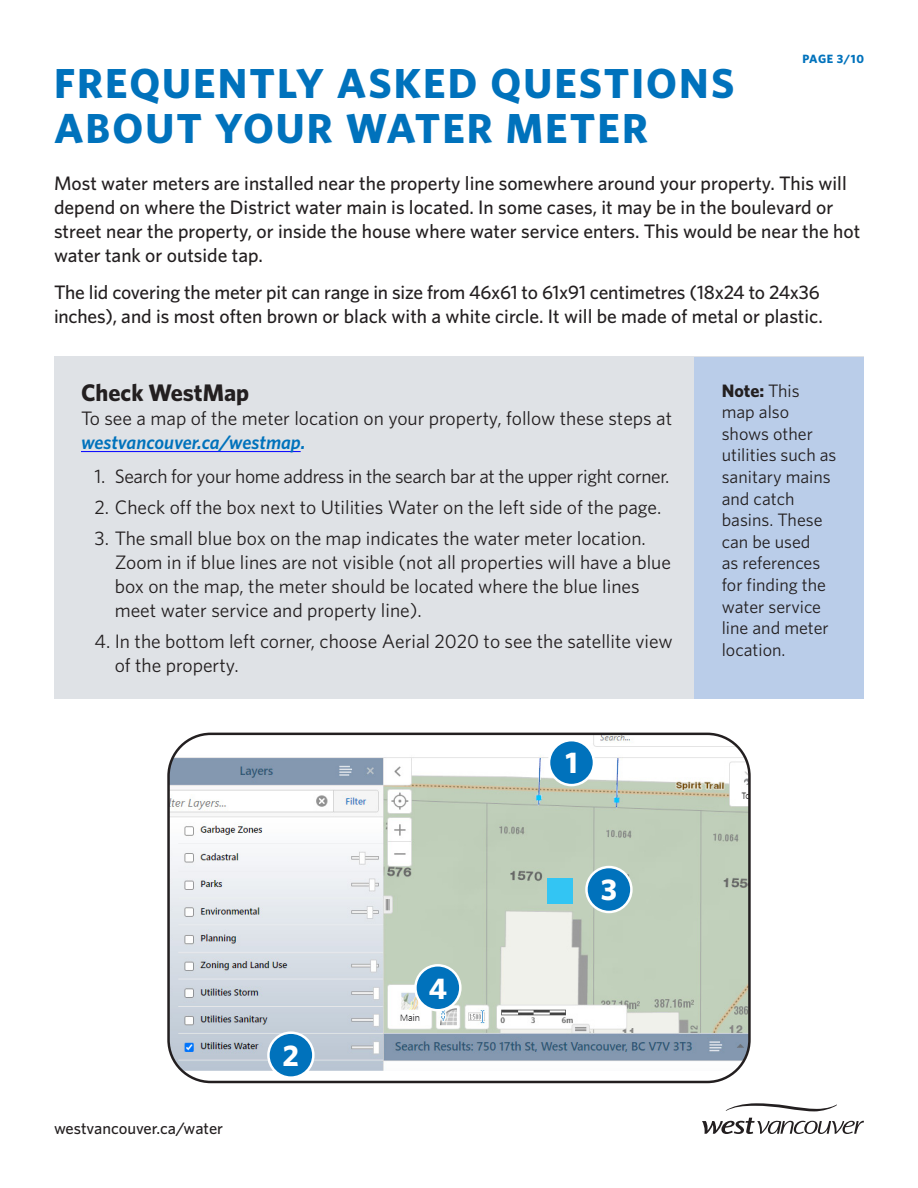
<style>
.page{position:relative;width:918px;height:1188px;background:#fff}
.page>*{position:absolute;margin:0;border:0;box-sizing:border-box;transform-origin:0 0}
.List_Paragraph{font:700 42px/45.3px "Whitney";letter-spacing:.05em;color:#0072bc}
.t1{font:700 30px "Whitney";color:#fff}
.List_Paragraph-2{font:700 24px "Whitney";color:#231f20}
.Paragraph_Style_1{font:500 19.5px/24px "Whitney";color:#231f20}
.List_Paragraph-3{font:19.5px/24px "Whitney";color:#231f20}
.List_Paragraph-4{font:19.5px "Whitney";letter-spacing:-.02em;color:#231f20}
.t2{font:18px/21.6px "Whitney";color:#231f20}
.t3{font:500 16.5px "Whitney";color:#231f20}
.t4{font:700 12px "Whitney";letter-spacing:.035em;color:#0072bc}
.s1{font-weight:600;font-style:italic;color:#0072bc}
.s2{font-weight:700}
</style>
<div class="page">
<svg style="left:726px;top:1103px;width:111px;height:8px"></svg>
<svg style="left:702px;top:1118px;width:162px;height:16px"></svg>
<div style="left:54px;top:357px;width:810px;height:342px;background:#dfe2e6"></div>
<hr style="left:81px;top:451px;width:220px;height:1px;background:#00f">
<div style="left:695px;top:357px;width:169px;height:341px;background:#bacde9"></div>
<img style="left:170px;top:734px;width:578px;height:337px">
<div style="left:167px;top:733px;width:584px;height:350px;border:2px solid #231f20;border-radius:42px"></div>
<div style="left:547px;top:878px;width:26px;height:25px;background:#33c5f3"></div>
<div style="left:549px;top:740px;width:45px;height:45px;background:#0072bc;border-radius:50%"></div>
<div style="left:548px;top:739px;width:47px;height:47px;border:2px solid #fff;border-radius:50%"></div>
<div style="left:268px;top:1033px;width:45px;height:45px;background:#0072bc;border-radius:50%"></div>
<div style="left:267px;top:1031px;width:48px;height:48px;border:2px solid #fff;border-radius:50%"></div>
<div style="left:586px;top:867px;width:45px;height:45px;background:#0072bc;border-radius:50%"></div>
<div style="left:585px;top:866px;width:48px;height:47px;border:2px solid #fff;border-radius:50%"></div>
<div style="left:415px;top:965px;width:45px;height:45px;background:#0072bc;border-radius:50%"></div>
<div style="left:414px;top:964px;width:48px;height:47px;border:2px solid #fff;border-radius:50%"></div>
<p class="t4" style="left:803px;top:51px;width:63px">PAGE 3/10</p>
<p class="List_Paragraph" style="left:54px;top:59px;width:682px">FREQUENTLY ASKED QUESTIONS<br>ABOUT YOUR WATER METER</p>
<p class="Paragraph_Style_1" style="left:54px;top:170px;width:808px">Most water meters are installed near the property line somewhere around your property. This will depend on where the District water main is located. In some cases, it may be in the boulevard or street near the property, or inside the house where water service enters. This would be near the hot water tank or outside tap.</p>
<p class="Paragraph_Style_1" style="left:54px;top:280px;width:770px">The lid covering the meter pit can range in size from 46x61 to 61x91 centimetres (18x24 to 24x36 inches), and is most often brown or black with a white circle. It will be made of metal or plastic.</p>
<p class="List_Paragraph-2" style="left:81px;top:378px;width:170px">Check WestMap</p>
<p class="List_Paragraph-3" style="left:81px;top:406px;width:593px">To see a map of the meter location on your property, follow these steps at <span class="s1">westvancouver.ca/westmap.</span></p>
<p class="List_Paragraph-4" style="left:94px;top:465px;width:577px">1. Search for your home address in the search bar at the upper right corner.</p>
<p class="List_Paragraph-3" style="left:94px;top:495px;width:568px">2. Check off the box next to Utilities Water on the left side of the page.</p>
<p class="List_Paragraph-3" style="left:115px;top:526px;width:558px;text-indent:-20px">3. The small blue box on the map indicates the water meter location.<br>Zoom in if blue lines are not visible (not all properties will have a blue box on the map, the meter should be located where the blue lines meet water service and property line).</p>
<p class="List_Paragraph-3" style="left:115px;top:629px;width:559px;text-indent:-20px">4. In the bottom left corner, choose Aerial 2020 to see the satellite view of the property.</p>
<p class="t3" style="left:54px;top:1118px;width:171px">westvancouver.ca/water</p>
<p class="t1" style="left:283px;top:1037px;width:18px">2</p>
<p class="t1" style="left:429px;top:970px;width:20px">4</p>
<p class="t1" style="left:565px;top:745px;width:14px">1</p>
<p class="t1" style="left:601px;top:872px;width:18px">3</p>
<p class="t2" style="left:722px;top:379px;width:116px"><span class="s2">Note:</span> This map also shows other utilities such as sanitary mains and catch basins. These can be used<br>as references for finding the water service line and meter location.</p>
</div>
